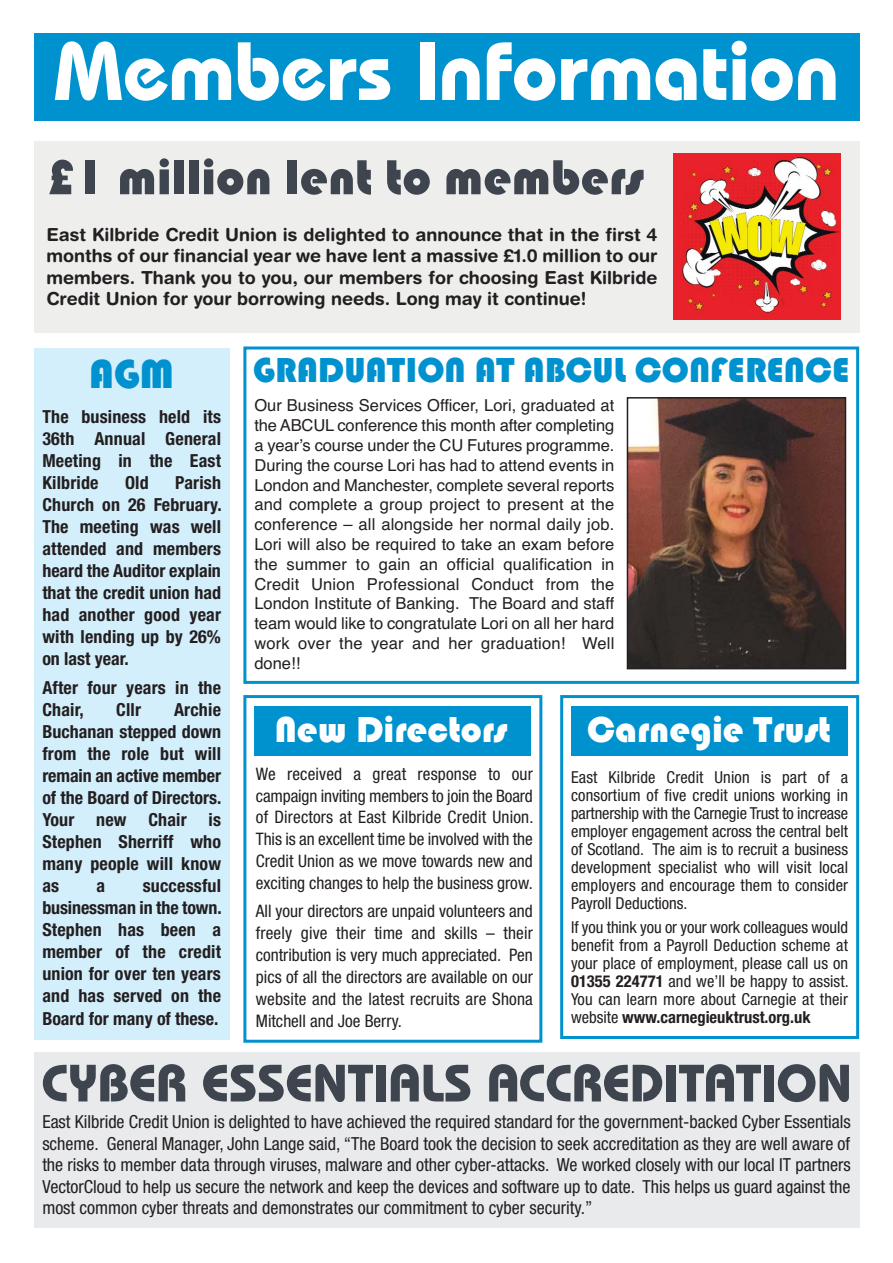
<style>
.page{position:relative;width:893px;height:1263px;background:#fff}
.page>*{position:absolute;margin:0;border:0;box-sizing:border-box;transform-origin:0 0}
.t1{font:700 82.5px "Bauhaus IT Cby BT";color:#fff}
.t2{font:700 52.5px "Bauhaus IT Cby BT";color:#3f454f}
.t3{font:51px "Bauhaus 93";color:#3f454f}
.t4{font:42px "Bauhaus 93";color:#0092cf}
.t5{font:37.5px "Bauhaus 93";color:#fff}
.t6{font:36px "Bauhaus 93";color:#0092cf}
.t7{font:700 condensed 18px/22px "Helvetica Neue";letter-spacing:.01em;color:#231f20;text-align:justify}
.t8{font:condensed 18px/21.6px "Helvetica Neue";color:#231f20;text-align:justify}
.t9{font:700 18px/21.6px "Helvetica Rounded";color:#231f20;text-align:justify}
.t10{font:condensed 17.25px/21.9px "Helvetica Neue";color:#231f20;text-align:justify}
.t11{font:16.5px/19.8px "Helvetica";letter-spacing:.01em;color:#231f20;text-align:justify}
.t12{font:condensed 16.5px/18px "Helvetica Neue";letter-spacing:.01em;color:#231f20;text-align:justify}
.s1{font-weight:700}
</style>
<div class="page">
<div style="left:34px;top:141px;width:825px;height:192px;background:#eeeeed"></div>
<img style="left:673px;top:154px;width:167px;height:165px">
<div style="left:34px;top:1053px;width:825px;height:175px;background:#e8eaeb"></div>
<div style="left:34px;top:33px;width:825px;height:88px;background:#0092cf"></div>
<svg style="left:243px;top:346px;width:617px;height:697px"></svg>
<div style="left:34px;top:348px;width:195px;height:691px;background:#d4effc"></div>
<img style="left:629px;top:400px;width:214px;height:266px">
<div style="left:626px;top:397px;width:220px;height:272px;border:2px solid #231f20"></div>
<div style="left:253px;top:706px;width:277px;height:50px;background:#0092cf"></div>
<div style="left:571px;top:706px;width:277px;height:50px;background:#0092cf"></div>
<h1 class="t1" style="left:54px;top:40px;width:786px">Members Information</h1>
<h3 class="t3" style="left:47px;top:147px;width:599px">£1 million lent to members</h3>
<p class="t9" style="left:47px;top:225px;width:612px">East Kilbride Credit Union is delighted to announce that in the first 4 months of our financial year we have lent a massive £1.0 million to our members. Thank you to you, our members for choosing East Kilbride Credit Union for your borrowing needs. Long may it continue!</p>
<h3 class="t4" style="left:89px;top:349px;width:86px">AGM</h3>
<h3 class="t6" style="left:253px;top:349px;width:598px">GRADUATION AT ABCUL CONFERENCE</h3>
<p class="t7" style="left:42px;top:407px;width:180px">The business held its 36th Annual General Meeting in the East Kilbride</p>
<p class="t7" style="left:125px;top:473px;width:25px">Old</p>
<p class="t7" style="left:42px;top:473px;width:181px;text-indent:133px">Parish Church on 26 February.<br>The meeting was well attended and members heard the Auditor explain that the credit union had had another good year with lending up by 26% on last year.</p>
<p class="t7" style="left:42px;top:678px;width:180px">After four years in the<br>Chair,</p>
<p class="t7" style="left:116px;top:700px;width:26px">Cllr</p>
<p class="t7" style="left:42px;top:700px;width:180px;text-indent:132px">Archie Buchanan stepped down from the role but will remain an active member of the Board of Directors.<br>Your new Chair is Stephen Sherriff who many people will know as</p>
<p class="t7" style="left:42px;top:876px;width:181px;text-indent:100px">successful businessman in the town.<br>Stephen has been a member of the credit union for over ten years and has served on the Board for many of these.</p>
<p class="t7" style="left:97px;top:876px;width:10px">a</p>
<p class="t11" style="left:254px;top:397px;width:361px">Our Business Services Officer, Lori, graduated at the ABCUL conference this month after completing a yearʼs course under the CU Futures programme.<br>During the course Lori has had to attend events in London and Manchester, complete several reports and complete a group project to present at the conference – all alongside her normal daily job.<br>Lori will also be required to take an exam before the summer to gain an official qualification in Credit Union Professional Conduct from the London Institute of Banking. The Board and staff team would like to congratulate Lori on all her hard work over the year and her graduation! Well done!!</p>
<h3 class="t5" style="left:275px;top:707px;width:234px">New Directors</h3>
<h3 class="t5" style="left:587px;top:707px;width:245px">Carnegie Trust</h3>
<p class="t10" style="left:256px;top:764px;width:279px">We received a great response to our campaign inviting members to join the Board of Directors at East Kilbride Credit Union.<br>This is an excellent time be involved with the Credit Union as we move towards new and exciting changes to help the business grow.</p>
<p class="t10" style="left:256px;top:902px;width:278px">All your directors are unpaid volunteers and freely give their time and skills – their contribution is very much appreciated. Pen pics of all the directors are available on our website and the latest recruits are Shona Mitchell and Joe Berry.</p>
<p class="t12" style="left:571px;top:769px;width:278px">East Kilbride Credit Union is part of a consortium of five credit unions working in partnership with the Carnegie Trust to increase employer engagement across the central belt of Scotland. The aim is to recruit a business development specialist who will visit local employers and encourage them to consider Payroll Deductions.</p>
<p class="t12" style="left:571px;top:920px;width:279px">If you think you or your work colleagues would benefit from a Payroll Deduction scheme at your place of employment, please call us on <span class="s1">01355 224771</span> and we’ll be happy to assist.<br>You can learn more about Carnegie at their website <span class="s1">www.carnegieuktrust.org.uk</span></p>
<h2 class="t2" style="left:41px;top:1063px;width:811px">CYBER ESSENTIALS ACCREDITATION</h2>
<p class="t8" style="left:42px;top:1112px;width:809px">East Kilbride Credit Union is delighted to have achieved the required standard for the government-backed Cyber Essentials scheme. General Manager, John Lange said, “The Board took the decision to seek accreditation as they are well aware of the risks to member data through viruses, malware and other cyber-attacks. We worked closely with our local IT partners VectorCloud to help us secure the network and keep the devices and software up to date. This helps us guard against the most common cyber threats and demonstrates our commitment to cyber security.”</p>
</div>
